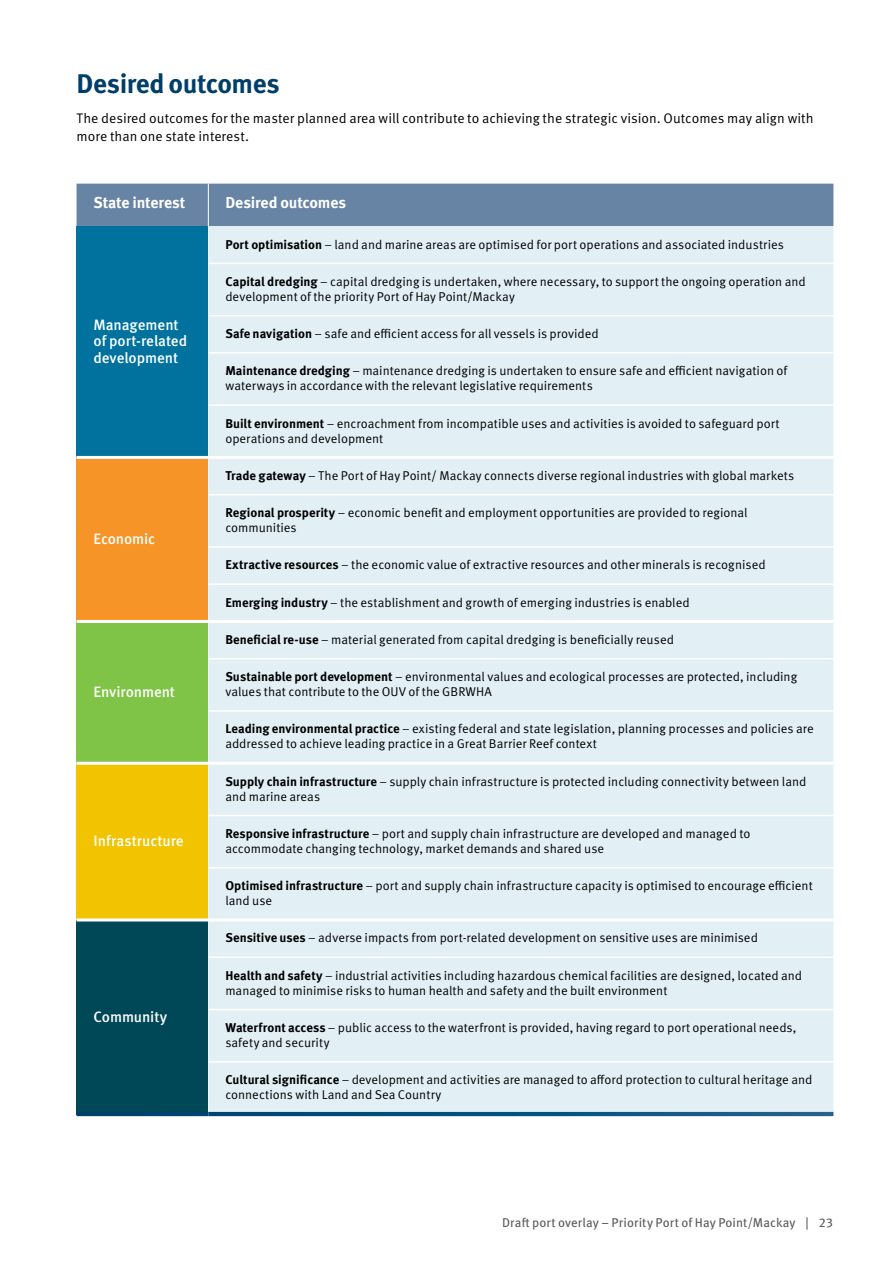
<style>
.page{position:relative;width:893px;height:1263px;background:#fff}
.page>*{position:absolute;margin:0;border:0;box-sizing:border-box;transform-origin:0 0}
.H2___Subtitle{font:700 27px "Meta OT";letter-spacing:-.015em;color:#003e69}
.Table_Headers{font:700 15.75px "Meta OT";letter-spacing:-.01em;color:#fff}
.Table_Side_Head{font:500 15px/16.5px "Meta OT";letter-spacing:-.005em;color:#fff}
.Body_Text{font:13.8px/17.7px "Meta OT Norm";color:#000}
.Table_copy{font:12.75px/15px "Meta OT Norm";color:#000}
.t1{font:12.75px "Meta OT";letter-spacing:.005em;color:#58595b}
.s1{font-family:"Meta OT";font-weight:700}
</style>
<div class="page">
<div style="left:77px;top:184px;width:756px;height:42px;background:#6884a5"></div>
<div style="left:77px;top:226px;width:131px;height:231px;background:#00729d"></div>
<div style="left:208px;top:226px;width:625px;height:886px;background:#e2eff5"></div>
<div style="left:208px;top:264px;width:625px;height:797px;background:#e2eff5"></div>
<div style="left:77px;top:457px;width:131px;height:164px;background:#f79428"></div>
<div style="left:77px;top:621px;width:131px;height:142px;background:#7fc347"></div>
<div style="left:77px;top:763px;width:131px;height:157px;background:#f1c300"></div>
<div style="left:77px;top:920px;width:131px;height:194px;background:#004858"></div>
<hr style="left:208px;top:456px;width:625px;height:3px;background:#fff">
<hr style="left:208px;top:620px;width:625px;height:3px;background:#fff">
<hr style="left:77px;top:1112px;width:131px;height:4px;background:#00416c">
<svg style="left:208px;top:1112px;width:625px;height:4px;background:#0a537e"></svg>
<hr style="left:208px;top:762px;width:625px;height:3px;background:#fff">
<hr style="left:208px;top:918px;width:625px;height:3px;background:#fff">
<hr style="left:208px;top:184px;width:1px;height:42px;background:#fff">
<hr style="left:77px;top:456px;width:131px;height:3px;background:#fff">
<hr style="left:77px;top:620px;width:131px;height:3px;background:#fff">
<hr style="left:77px;top:762px;width:131px;height:3px;background:#fff">
<hr style="left:77px;top:918px;width:131px;height:3px;background:#fff">
<hr style="left:208px;top:263px;width:625px;height:1px;background:#fff">
<hr style="left:208px;top:315px;width:625px;height:1px;background:#fff">
<hr style="left:208px;top:352px;width:625px;height:2px;background:#fff">
<hr style="left:208px;top:404px;width:625px;height:2px;background:#fff">
<hr style="left:208px;top:494px;width:625px;height:1px;background:#fff">
<hr style="left:208px;top:546px;width:625px;height:2px;background:#fff">
<hr style="left:208px;top:583px;width:625px;height:2px;background:#fff">
<hr style="left:208px;top:658px;width:625px;height:1px;background:#fff">
<hr style="left:208px;top:710px;width:625px;height:2px;background:#fff">
<hr style="left:208px;top:815px;width:625px;height:1px;background:#fff">
<hr style="left:208px;top:867px;width:625px;height:1px;background:#fff">
<hr style="left:208px;top:956px;width:625px;height:2px;background:#fff">
<hr style="left:208px;top:1009px;width:625px;height:1px;background:#fff">
<hr style="left:208px;top:1061px;width:625px;height:1px;background:#fff">
<p class="H2___Subtitle" style="left:77px;top:67px;width:205px">Desired outcomes</p>
<p class="Body_Text" style="left:77px;top:110px;width:739px">The desired outcomes for the master planned area will contribute to achieving the strategic vision. Outcomes may align with more than one state interest.</p>
<p class="Table_Headers" style="left:94px;top:193px;width:93px">State interest</p>
<p class="Table_Headers" style="left:225px;top:193px;width:122px">Desired outcomes</p>
<p class="Table_Side_Head" style="left:94px;top:317px;width:95px">Management of port-related development</p>
<p class="Table_Side_Head" style="left:94px;top:531px;width:63px">Economic</p>
<p class="Table_Side_Head" style="left:94px;top:684px;width:83px">Environment</p>
<p class="Table_Side_Head" style="left:94px;top:833px;width:92px">Infrastructure</p>
<p class="Table_Side_Head" style="left:94px;top:1008px;width:75px">Community</p>
<p class="Table_copy" style="left:225px;top:237px;width:560px"><span class="s1">Port optimisation</span> – land and marine areas are optimised for port operations and associated industries</p>
<p class="Table_copy" style="left:225px;top:274px;width:582px"><span class="s1">Capital dredging</span> – capital dredging is undertaken, where necessary, to support the ongoing operation and development of the priority Port of Hay Point/Mackay</p>
<p class="Table_copy" style="left:225px;top:326px;width:375px"><span class="s1">Safe navigation</span> – safe and efficient access for all vessels is provided</p>
<p class="Table_copy" style="left:225px;top:363px;width:563px"><span class="s1">Maintenance dredging</span> – maintenance dredging is undertaken to ensure safe and efficient navigation of waterways in accordance with the relevant legislative requirements</p>
<p class="Table_copy" style="left:225px;top:416px;width:556px"><span class="s1">Built environment</span> – encroachment from incompatible uses and activities is avoided to safeguard port operations and development</p>
<p class="Table_copy" style="left:225px;top:468px;width:570px"><span class="s1">Trade gateway</span> – The Port of Hay Point/ Mackay connects diverse regional industries with global markets</p>
<p class="Table_copy" style="left:225px;top:505px;width:524px"><span class="s1">Regional prosperity</span> – economic benefit and employment opportunities are provided to regional communities</p>
<p class="Table_copy" style="left:225px;top:558px;width:542px"><span class="s1">Extractive resources</span> – the economic value of extractive resources and other minerals is recognised</p>
<p class="Table_copy" style="left:225px;top:595px;width:466px"><span class="s1">Emerging industry</span> – the establishment and growth of emerging industries is enabled</p>
<p class="Table_copy" style="left:225px;top:632px;width:450px"><span class="s1">Beneficial re-use</span> – material generated from capital dredging is beneficially reused</p>
<p class="Table_copy" style="left:225px;top:669px;width:573px"><span class="s1">Sustainable port development</span> – environmental values and ecological processes are protected, including values that contribute to the OUV of the GBRWHA</p>
<p class="Table_copy" style="left:225px;top:722px;width:590px"><span class="s1">Leading environmental practice</span> – existing federal and state legislation, planning processes and policies are addressed to achieve leading practice in a Great Barrier Reef context</p>
<p class="Table_copy" style="left:225px;top:774px;width:583px"><span class="s1">Supply chain infrastructure</span> – supply chain infrastructure is protected including connectivity between land and marine areas</p>
<p class="Table_copy" style="left:225px;top:826px;width:526px"><span class="s1">Responsive infrastructure</span> – port and supply chain infrastructure are developed and managed to accommodate changing technology, market demands and shared use</p>
<p class="Table_copy" style="left:225px;top:878px;width:589px"><span class="s1">Optimised infrastructure</span> – port and supply chain infrastructure capacity is optimised to encourage efficient land use</p>
<p class="Table_copy" style="left:225px;top:931px;width:534px"><span class="s1">Sensitive uses</span> – adverse impacts from port-related development on sensitive uses are minimised</p>
<p class="Table_copy" style="left:225px;top:968px;width:578px"><span class="s1">Health and safety</span> – industrial activities including hazardous chemical facilities are designed, located and managed to minimise risks to human health and safety and the built environment</p>
<p class="Table_copy" style="left:225px;top:1020px;width:573px"><span class="s1">Waterfront access</span> – public access to the waterfront is provided, having regard to port operational needs, safety and security</p>
<p class="Table_copy" style="left:225px;top:1072px;width:588px"><span class="s1">Cultural significance</span> – development and activities are managed to afford protection to cultural heritage and connections with Land and Sea Country</p>
<p class="t1" style="left:502px;top:1215px;width:332px">Draft port overlay – Priority Port of Hay Point/Mackay | 23</p>
</div>
